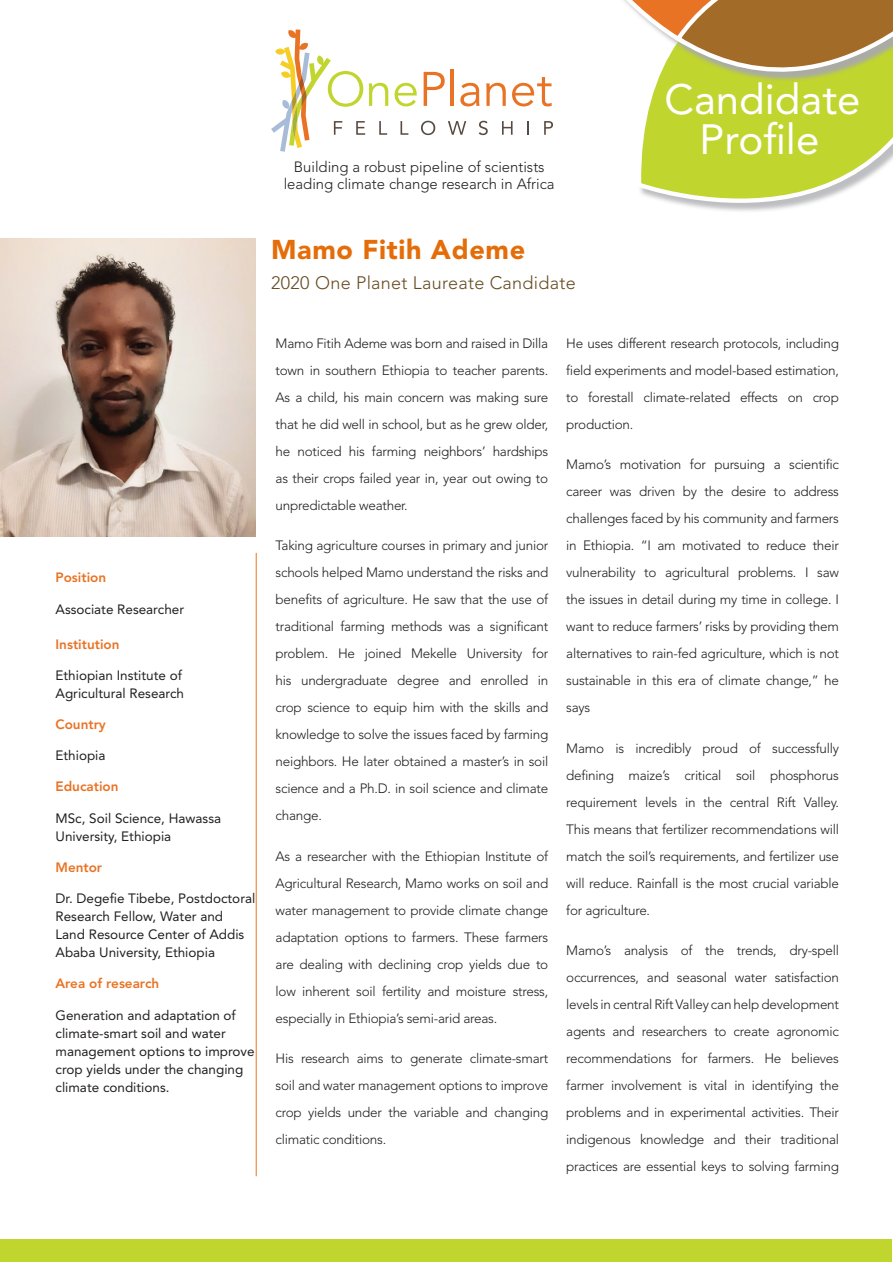
<style>
.page{position:relative;width:893px;height:1263px;background:#fff}
.page>*{position:absolute;margin:0;border:0;box-sizing:border-box;transform-origin:0 0}
.t1{font:42px "Avenir LT Std";color:#fff}
.t2{font:900 27px "Avenir LT Std";letter-spacing:.025em;color:#e56d09}
.t3{font:300 18px "Avenir LT Std";letter-spacing:.015em;color:#664b21}
.t4{font:300 14.85px/17.9px "Avenir LT Std";color:#231f20;text-align:center}
.Body_Text_1{font:300 13.5px/27px "Avenir LT Std";letter-spacing:-.02em;color:#231f20;text-align:justify}
.Body_Text{font:13.5px/18px "Avenir LT Std";color:#231f20}
.Body_Text-2{font:800 13.5px "Avenir LT Std";color:#e97324}
</style>
<div class="page">
<svg style="left:640px;top:185px;width:216px;height:26px"></svg>
<svg style="left:623px;top:0;width:270px;height:185px"></svg>
<svg style="left:672px;top:0;width:221px;height:94px;background:#b4973f"></svg>
<img style="left:0;top:238px;width:255px;height:299px">
<svg style="left:528px;top:121px;width:1px;height:14px"></svg>
<svg style="left:395px;top:83px;width:22px;height:23px"></svg>
<svg style="left:424px;top:72px;width:21px;height:34px"></svg>
<hr style="left:451px;top:70px;width:3px;height:36px;background:#e97324">
<svg style="left:460px;top:83px;width:19px;height:23px"></svg>
<svg style="left:486px;top:83px;width:20px;height:23px"></svg>
<svg style="left:512px;top:77px;width:40px;height:29px"></svg>
<svg style="left:271px;top:30px;width:117px;height:122px"></svg>
<svg style="left:400px;top:121px;width:8px;height:14px"></svg>
<svg style="left:421px;top:121px;width:14px;height:14px"></svg>
<svg style="left:448px;top:121px;width:18px;height:14px"></svg>
<svg style="left:479px;top:121px;width:9px;height:14px"></svg>
<svg style="left:502px;top:121px;width:11px;height:14px"></svg>
<svg style="left:544px;top:121px;width:9px;height:14px"></svg>
<hr style="left:256px;top:553px;width:1px;height:623px;background:#e97324">
<div style="left:1px;top:1239px;width:891px;height:23px;background:#c1d52f"></div>
<p class="t4" style="left:284px;top:158px;width:272px">Building a robust pipeline of scientists leading climate change research in Africa</p>
<p class="t2" style="left:271px;top:233px;width:256px">Mamo Fitih Ademe</p>
<p class="t3" style="left:271px;top:272px;width:306px">2020 One Planet Laureate Candidate</p>
<p class="t1" style="left:664px;top:75px;width:198px">Candidate</p>
<p class="t1" style="left:699px;top:115px;width:121px">Profile</p>
<p class="Body_Text-2" style="left:56px;top:570px;width:52px">Position</p>
<p class="Body_Text" style="left:56px;top:600px;width:130px">Associate Researcher</p>
<p class="Body_Text-2" style="left:56px;top:636px;width:66px">Institution</p>
<p class="Body_Text" style="left:56px;top:666px;width:130px">Ethiopian Institute of<br>Agricultural Research</p>
<p class="Body_Text-2" style="left:56px;top:716px;width:52px">Country</p>
<p class="Body_Text" style="left:56px;top:747px;width:52px">Ethiopia</p>
<p class="Body_Text-2" style="left:56px;top:779px;width:65px">Education</p>
<p class="Body_Text" style="left:56px;top:809px;width:167px">MSc, Soil Science, Hawassa<br>University, Ethiopia</p>
<p class="Body_Text-2" style="left:56px;top:859px;width:48px">Mentor</p>
<p class="Body_Text" style="left:56px;top:889px;width:201px">Dr. Degefie Tibebe, Postdoctoral<br>Research Fellow, Water and<br>Land Resource Center of Addis<br>Ababa University, Ethiopia</p>
<p class="Body_Text-2" style="left:56px;top:976px;width:105px">Area of research</p>
<p class="Body_Text" style="left:56px;top:1006px;width:201px">Generation and adaptation of climate-smart soil and water management options to improve crop yields under the changing climate conditions.</p>
<p class="Body_Text_1" style="left:276px;top:330px;width:274px">Mamo Fitih Ademe was born and raised in Dilla town in southern Ethiopia to teacher parents.<br>As a child, his main concern was making sure that he did well in school, but as he grew older, he noticed his farming neighbors’ hardships as their crops failed year in, year out owing to unpredictable weather.</p>
<p class="Body_Text_1" style="left:276px;top:532px;width:274px">Taking agriculture courses in primary and junior schools helped Mamo understand the risks and benefits of agriculture. He saw that the use of traditional farming methods was a significant problem. He joined Mekelle University for his undergraduate degree and enrolled in crop science to equip him with the skills and knowledge to solve the issues faced by farming neighbors. He later obtained a master’s in soil science and a Ph.D. in soil science and climate change.</p>
<p class="Body_Text_1" style="left:276px;top:842px;width:274px">As a researcher with the Ethiopian Institute of Agricultural Research, Mamo works on soil and water management to provide climate change adaptation options to farmers. These farmers are dealing with declining crop yields due to low inherent soil fertility and moisture stress, especially in Ethiopia’s semi-arid areas.</p>
<p class="Body_Text_1" style="left:276px;top:1045px;width:274px">His research aims to generate climate-smart soil and water management options to improve crop yields under the variable and changing climatic conditions.</p>
<p class="Body_Text_1" style="left:566px;top:330px;width:274px">He uses different research protocols, including field experiments and model-based estimation, to forestall climate-related effects on crop production.</p>
<p class="Body_Text_1" style="left:566px;top:451px;width:274px">Mamo’s motivation for pursuing a scientific career was driven by the desire to address challenges faced by his community and farmers in Ethiopia. “I am motivated to reduce their vulnerability to agricultural problems. I saw the issues in detail during my time in college. I want to reduce farmers’ risks by providing them alternatives to rain-fed agriculture, which is not sustainable in this era of climate change,” he says</p>
<p class="Body_Text_1" style="left:566px;top:734px;width:274px">Mamo is incredibly proud of successfully defining maize’s critical soil phosphorus requirement levels in the central Rift Valley.<br>This means that fertilizer recommendations will match the soil’s requirements, and fertilizer use will reduce. Rainfall is the most crucial variable for agriculture.</p>
<p class="Body_Text_1" style="left:566px;top:937px;width:274px">Mamo’s analysis of the trends, dry-spell occurrences, and seasonal water satisfaction levels in central Rift Valley can help development agents and researchers to create agronomic recommendations for farmers. He believes farmer involvement is vital in identifying the problems and in experimental activities. Their indigenous knowledge and their traditional practices are essential keys to solving farming</p>
</div>
